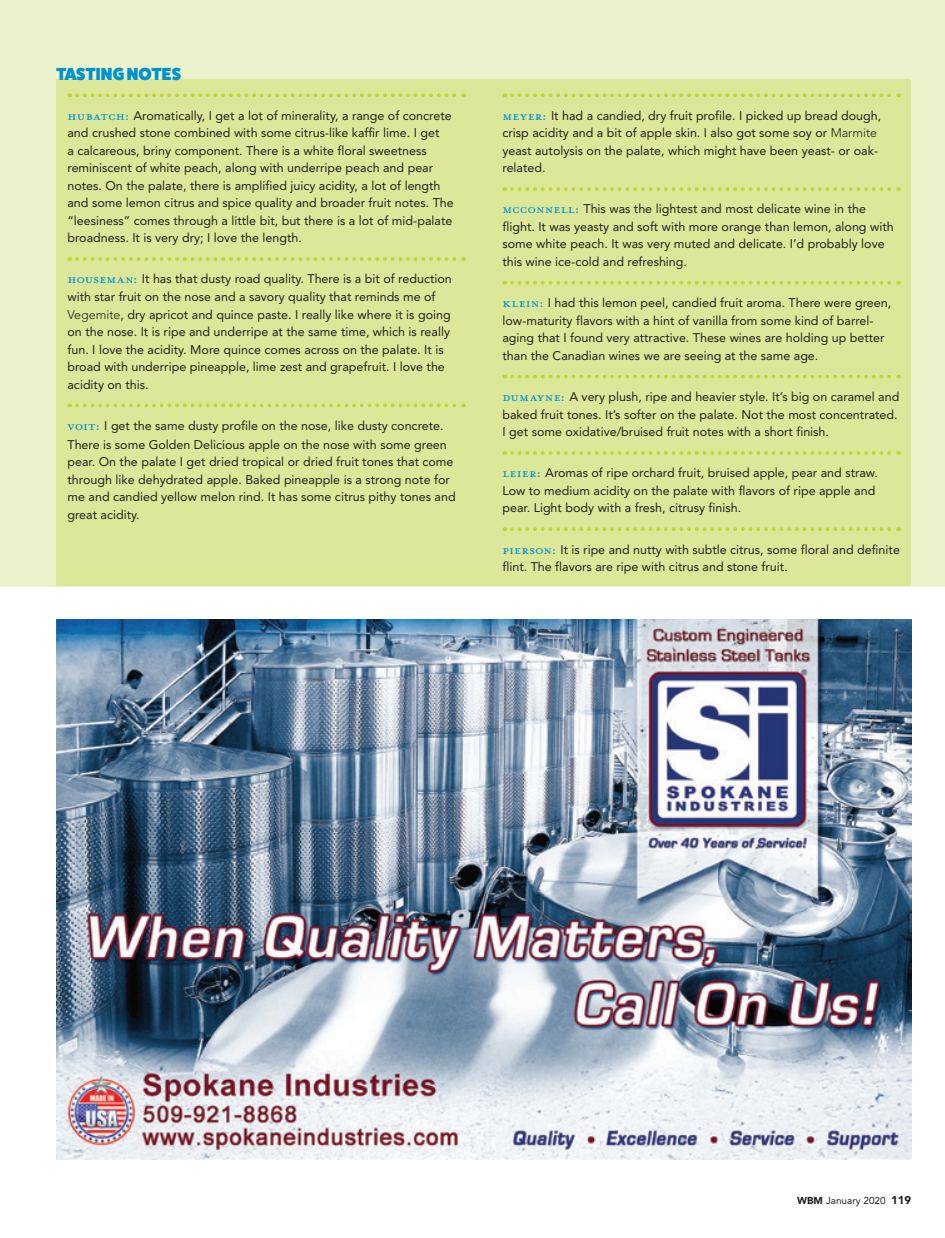
<style>
.page{position:relative;width:945px;height:1238px;background:#fff}
.page>*{position:absolute;margin:0;border:0;box-sizing:border-box;transform-origin:0 0}
.t1{font:800 17.5px "Fat Frank";letter-spacing:.01em;color:#0093d0}
.VF_tasting_Notes{font:12.5px/17.5px "Avenir";color:#231f20}
.t2{font:10px "Avenir";color:#231f20}
.s1{font-family:"Mrs Eaves All Petite Caps";font-size:17.5px;color:#0093d0}
.s2{font-weight:300}
.s3{font-weight:900}
.s4{font-weight:900;font-size:11.25px}
</style>
<div class="page">
<div style="left:0;top:0;width:945px;height:586px;background:#ecf2cb"></div>
<div style="left:56px;top:80px;width:855px;height:506px;background:#dde799"></div>
<svg style="left:77px;top:93px;width:387px;height:4px"></svg>
<svg style="left:77px;top:257px;width:387px;height:4px"></svg>
<svg style="left:77px;top:403px;width:387px;height:4px"></svg>
<svg style="left:512px;top:93px;width:387px;height:4px"></svg>
<svg style="left:512px;top:187px;width:387px;height:4px"></svg>
<svg style="left:512px;top:281px;width:387px;height:4px"></svg>
<svg style="left:512px;top:375px;width:387px;height:3px"></svg>
<svg style="left:512px;top:451px;width:387px;height:4px"></svg>
<svg style="left:512px;top:527px;width:387px;height:4px"></svg>
<img style="left:56px;top:619px;width:855px;height:540px">
<p class="t1" style="left:56px;top:64px;width:126px">TASTING NOTES</p>
<p class="VF_tasting_Notes" style="left:68px;top:107px;width:388px"><span class="s1">Hubatch:</span> Aromatically, I get a lot of minerality, a range of concrete and crushed stone combined with some citrus-like kaffir lime. I get<br>a calcareous, briny component. There is a white floral sweetness reminiscent of white peach, along with underripe peach and pear notes. On the palate, there is amplified juicy acidity, a lot of length and some lemon citrus and spice quality and broader fruit notes. The “leesiness” comes through a little bit, but there is a lot of mid-palate broadness. It is very dry; I love the length.</p>
<p class="VF_tasting_Notes" style="left:68px;top:270px;width:386px"><span class="s1">Houseman:</span> It has that dusty road quality. There is a bit of reduction with star fruit on the nose and a savory quality that reminds me of <span class="s2">Vegemite</span>, dry apricot and quince paste. I really like where it is going on the nose. It is ripe and underripe at the same time, which is really fun. I love the acidity. More quince comes across on the palate. It is broad with underripe pineapple, lime zest and grapefruit. I love the acidity on this.</p>
<p class="VF_tasting_Notes" style="left:68px;top:416px;width:381px;line-height:18.8px"><span class="s1">Voit:</span> I get the same dusty profile on the nose, like dusty concrete.<br>There is some Golden Delicious apple on the nose with some green</p>
<p class="VF_tasting_Notes" style="left:68px;top:453px;width:390px">pear. On the palate I get dried tropical or dried fruit tones that come through like dehydrated apple. Baked pineapple is a strong note for me and candied yellow melon rind. It has some citrus pithy tones and great acidity.</p>
<p class="VF_tasting_Notes" style="left:502px;top:107px;width:380px"><span class="s1">Meyer:</span> It had a candied, dry fruit profile. I picked up bread dough, crisp acidity and a bit of apple skin. I also got some soy or <span class="s2">Marmite </span>yeast autolysis on the palate, which might have been yeast- or oak&shy;related.</p>
<p class="VF_tasting_Notes" style="left:502px;top:200px;width:393px"><span class="s1">McConnell:</span> This was the lightest and most delicate wine in the flight. It was yeasty and soft with more orange than lemon, along with some white peach. It was very muted and delicate. I’d probably love this wine ice-cold and refreshing.</p>
<p class="VF_tasting_Notes" style="left:502px;top:294px;width:390px"><span class="s1">Klein:</span> I had this lemon peel, candied fruit aroma. There were green, low-maturity flavors with a hint of vanilla from some kind of barrel&shy;aging that I found very attractive. These wines are holding up better than the Canadian wines we are seeing at the same age.</p>
<p class="VF_tasting_Notes" style="left:502px;top:388px;width:398px"><span class="s1">Dumayne:</span> A very plush, ripe and heavier style. It’s big on caramel and baked fruit tones. It’s softer on the palate. Not the most concentrated.<br>I get some oxidative/bruised fruit notes with a short finish.</p>
<p class="VF_tasting_Notes" style="left:502px;top:464px;width:377px"><span class="s1">Leier:</span> Aromas of ripe orchard fruit, bruised apple, pear and straw.<br>Low to medium acidity on the palate with flavors of ripe apple and pear. Light body with a fresh, citrusy finish.</p>
<p class="VF_tasting_Notes" style="left:502px;top:540px;width:399px"><span class="s1">Pierson:</span> It is ripe and nutty with subtle citrus, some floral and definite flint. The flavors are ripe with citrus and stone fruit.</p>
<p class="t2" style="left:797px;top:1194px;width:116px"><span class="s3">WBM</span> January 2020 <span class="s4">119</span></p>
</div>
